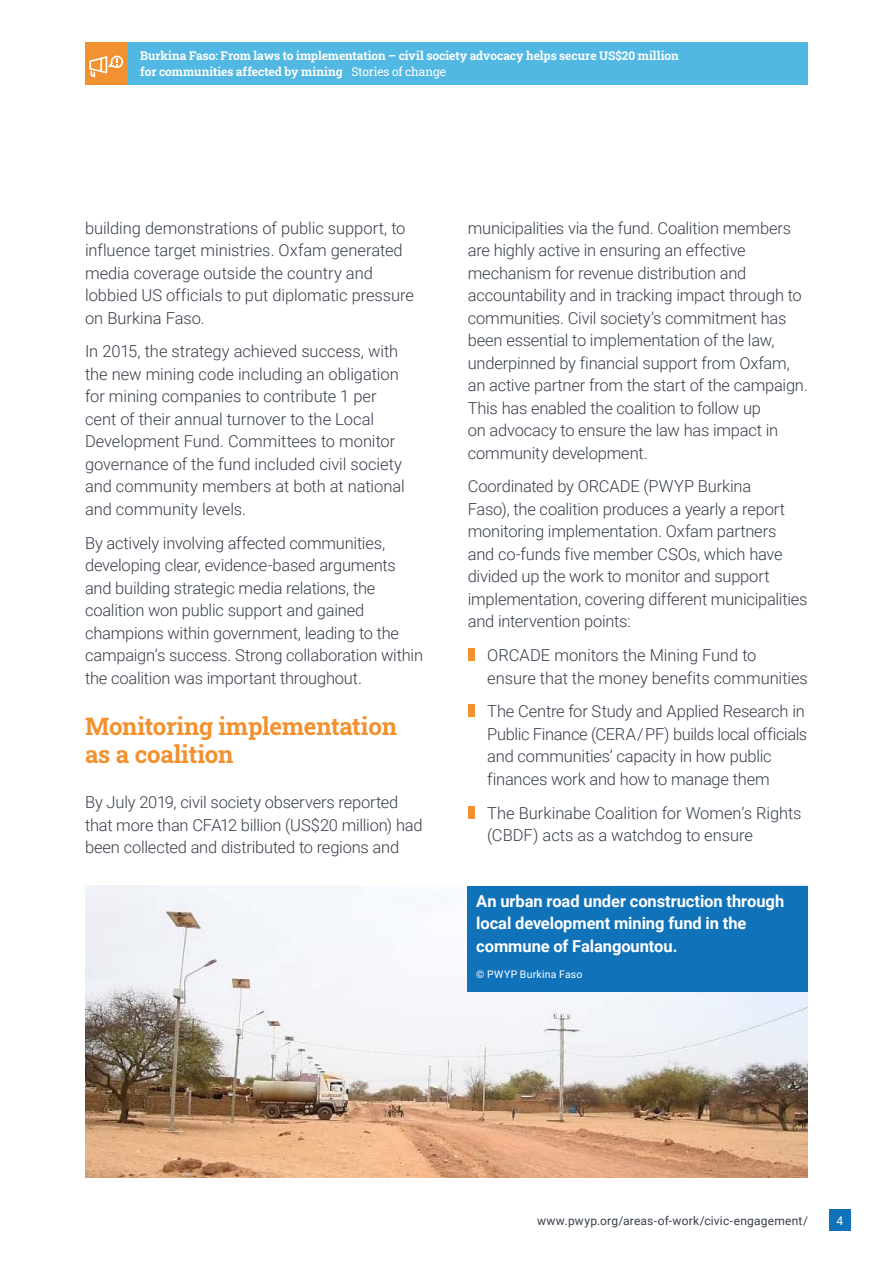
<style>
.page{position:relative;width:893px;height:1263px;background:#fff}
.page>*{position:absolute;margin:0;border:0;box-sizing:border-box;transform-origin:0 0}
.t1{font:700 24px/28.5px "Roboto Slab";letter-spacing:-.01em;color:#f19130}
.t2{font:300 16.5px/22.5px "Roboto";letter-spacing:-.01em;color:#383f4a}
.t3{font:700 16.5px/22.5px "Roboto";letter-spacing:-.005em;color:#fff}
.t4{font:700 12px/15.8px "Roboto Slab";letter-spacing:-.005em;color:#fff}
.t5{font:12px "Roboto";letter-spacing:.015em;color:#383f4a}
.t6{font:12px "Roboto";color:#fff}
.t7{font:10.5px "Roboto";letter-spacing:.025em;color:#fff}
.s1{font-weight:400}
</style>
<div class="page">
<div style="left:829px;top:1210px;width:21px;height:21px;background:#1072b9"></div>
<div style="left:128px;top:43px;width:680px;height:42px;background:#51b7e3"></div>
<div style="left:85px;top:43px;width:43px;height:42px;background:#f19130"></div>
<svg style="left:89px;top:56px;width:34px;height:22px"></svg>
<div style="left:468px;top:648px;width:7px;height:13px;background:#f19130"></div>
<div style="left:468px;top:704px;width:7px;height:13px;background:#f19130"></div>
<div style="left:468px;top:806px;width:7px;height:12px;background:#f19130"></div>
<img style="left:85px;top:886px;width:723px;height:292px">
<div style="left:468px;top:886px;width:340px;height:106px;background:#1072b9"></div>
<p class="t4" style="left:140px;top:48px;width:540px">Burkina Faso: From laws to implementation – civil society advocacy helps secure US$20 million for communities affected by mining <span class="s1">Stories of change</span></p>
<p class="t2" style="left:85px;top:216px;width:330px">building demonstrations of public support, to influence target ministries. Oxfam generated media coverage outside the country and lobbied US officials to put diplomatic pressure on Burkina Faso.</p>
<p class="t2" style="left:85px;top:340px;width:321px">In 2015, the strategy achieved success, with the new mining code including an obligation for mining companies to contribute 1 per cent of their annual turnover to the Local Development Fund. Committees to monitor governance of the fund included civil society and community members at both at national and community levels.</p>
<p class="t2" style="left:85px;top:531px;width:340px">By actively involving affected communities, developing clear, evidence-based arguments and building strategic media relations, the coalition won public support and gained champions within government, leading to the campaign’s success. Strong collaboration within the coalition was important throughout.</p>
<h1 class="t1" style="left:85px;top:711px;width:313px">Monitoring implementation as a coalition</h1>
<p class="t2" style="left:85px;top:790px;width:339px">By July 2019, civil society observers reported that more than CFA12 billion (US$20 million) had been collected and distributed to regions and</p>
<p class="t2" style="left:468px;top:216px;width:342px">municipalities via the fund. Coalition members are highly active in ensuring an effective mechanism for revenue distribution and accountability and in tracking impact through to communities. Civil society’s commitment has been essential to implementation of the law, underpinned by financial support from Oxfam, an active partner from the start of the campaign.<br>This has enabled the coalition to follow up<br>on advocacy to ensure the law has impact in community development.</p>
<p class="t2" style="left:468px;top:475px;width:341px">Coordinated by ORCADE (PWYP Burkina<br>Faso), the coalition produces a yearly a report monitoring implementation. Oxfam partners<br>and co-funds five member CSOs, which have divided up the work to monitor and support implementation, covering different municipalities and intervention points:</p>
<p class="t2" style="left:487px;top:643px;width:322px">ORCADE monitors the Mining Fund to ensure that the money benefits communities</p>
<p class="t2" style="left:487px;top:700px;width:321px">The Centre for Study and Applied Research in Public Finance (CERA/PF) builds local officials and communities’ capacity in how public finances work and how to manage them</p>
<p class="t2" style="left:487px;top:801px;width:316px">The Burkinabe Coalition for Women’s Rights (CBDF) acts as a watchdog to ensure</p>
<p class="t3" style="left:476px;top:889px;width:309px">An urban road under construction through local development mining fund in the commune of Falangountou.</p>
<p class="t7" style="left:476px;top:967px;width:108px">© PWYP Burkina Faso</p>
<p class="t5" style="left:537px;top:1212px;width:272px">www.pwyp.org/areas-of-work/civic-engagement/</p>
<p class="t6" style="left:836px;top:1212px;width:8px">4</p>
</div>
